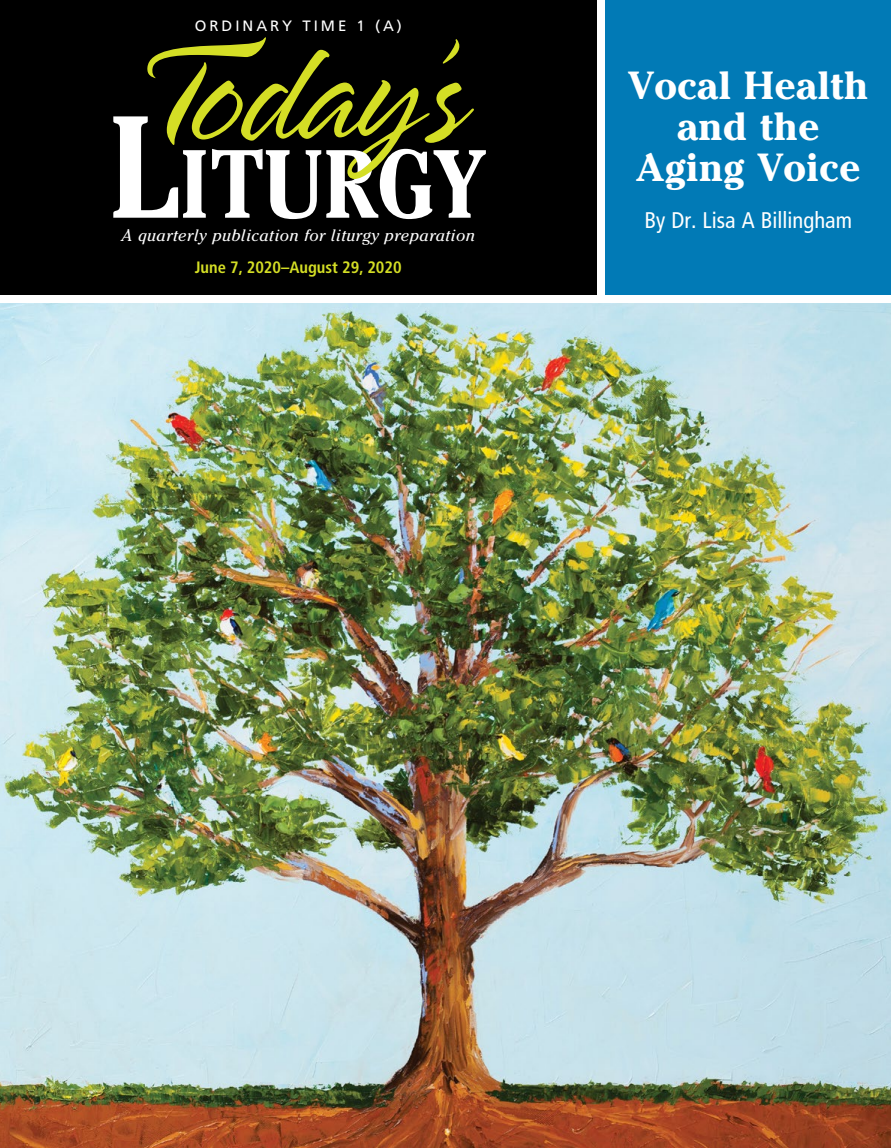
<style>
.page{position:relative;width:891px;height:1148px;background:#fff}
.page>*{position:absolute;margin:0;border:0;box-sizing:border-box;transform-origin:0 0}
.t1{font:700 39px/41.1px "Cheltenham Std";letter-spacing:.01em;color:#fff;text-align:center}
.t2{font:condensed 22.65px "Frutiger LT Std";color:#fff}
.t3{font:italic 16.5px "Cheltenham Std";letter-spacing:.03em;color:#fff}
.t4{font:700 condensed 16.5px "Frutiger LT Std";color:#d4de25}
.t5{font:15px "Frutiger LT Std";letter-spacing:.2em;color:#fff}
</style>
<div class="page">
<img style="left:0;top:303px;width:891px;height:845px">
<div style="left:0;top:0;width:597px;height:295px;background:#000"></div>
<div style="left:605px;top:0;width:286px;height:295px;background:#017ab6"></div>
<svg style="left:113px;top:37px;width:373px;height:182px"></svg>
<p class="t5" style="left:195px;top:17px;width:209px">ORDINARY TIME 1 (A)</p>
<p class="t3" style="left:122px;top:226px;width:355px">A quarterly publication for liturgy preparation</p>
<p class="t4" style="left:195px;top:257px;width:208px">June 7, 2020–August 29, 2020</p>
<h1 class="t1" style="left:628px;top:64px;width:242px">Vocal Health and the<br>Aging Voice</h1>
<h2 class="t2" style="left:645px;top:207px;width:209px">By Dr. Lisa A Billingham</h2>
</div>
